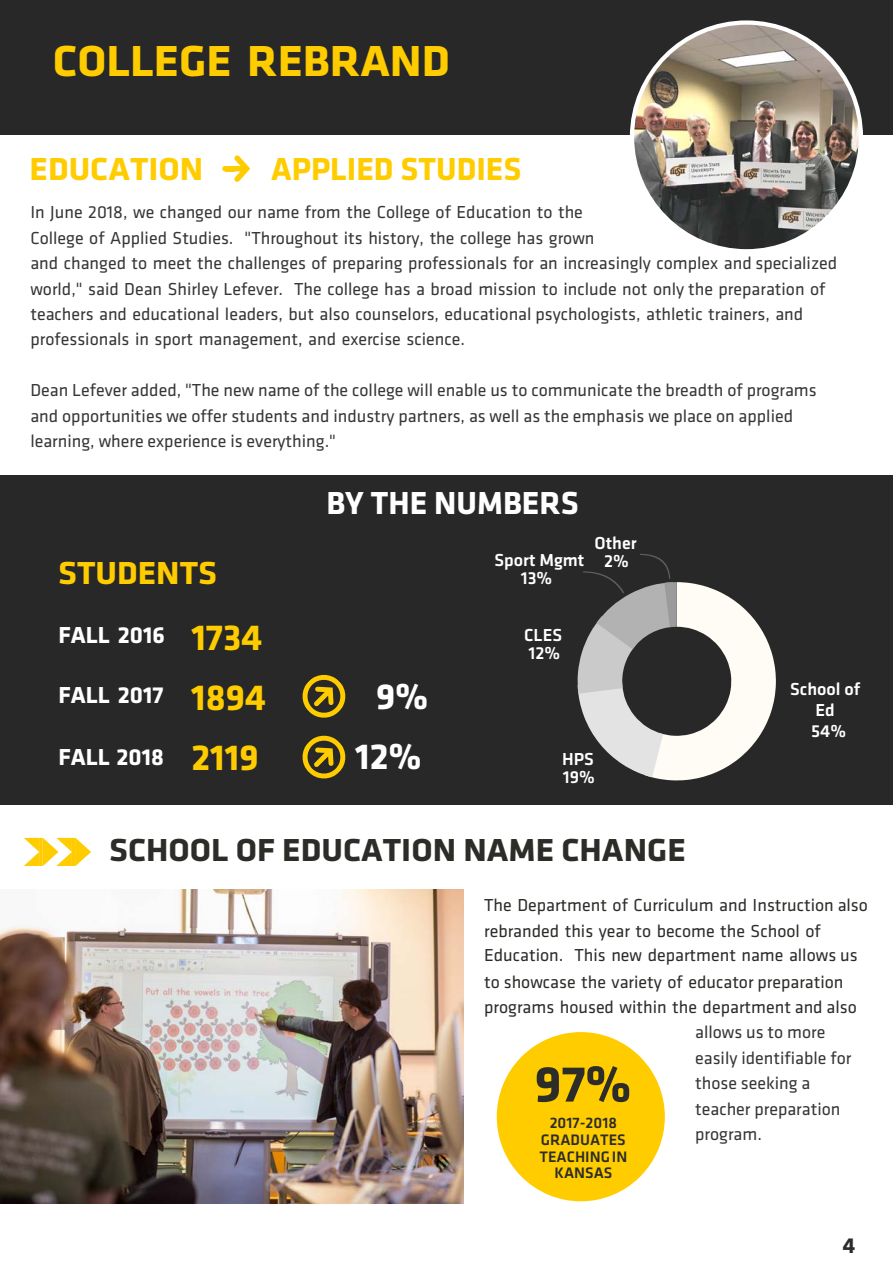
<style>
.page{position:relative;width:893px;height:1263px;background:#fff}
.page>*{position:absolute;margin:0;border:0;box-sizing:border-box;transform-origin:0 0}
.t1{font:700 52.5px "Klavika";color:#2c2c29}
.t2{font:700 45px "Klavika";color:#fc0;scale:1.05 1}
.t3{font:700 37.5px/60px "Klavika";color:#fc0}
.t4{font:700 37.5px "Klavika";color:#fff}
.t5{font:700 33px "Klavika";color:#2c2c29;scale:1.05 1}
.t6{font:700 33px "Klavika";color:#fc0;scale:1.05 1}
.t7{font:700 33px "Klavika";color:#fc0}
.t8{font:700 33px "Klavika";color:#fff}
.t9{font:700 24px "Klavika";color:#fff}
.t10{font:700 22.5px "Klavika";color:#2c2c29}
.t11{font:18px/25.5px "Klavika";color:#363636}
.t12{font:18px/25.5px "Klavika";color:#2c2c29}
.t13{font:500 18px/18px "Klavika";color:#fff;text-align:center}
.t14{font:500 15.75px/17.7px "Klavika";color:#2c2c29;text-align:center}
</style>
<div class="page">
<div style="left:0;top:0;width:893px;height:134px;background:#282828"></div>
<div style="left:0;top:475px;width:893px;height:330px;background:#282828"></div>
<svg style="left:497px;top:1032px;width:168px;height:169px"></svg>
<img style="left:0;top:889px;width:464px;height:315px">
<div style="left:225px;top:166px;width:9px;height:5px;background:#fc0"></div>
<svg style="left:234px;top:155px;width:16px;height:26px"></svg>
<svg style="left:222px;top:166px;width:3px;height:5px"></svg>
<svg style="left:24px;top:838px;width:67px;height:28px"></svg>
<img style="left:630px;top:20px;width:233px;height:230px">
<svg style="left:577px;top:554px;width:199px;height:226px"></svg>
<svg style="left:302px;top:675px;width:44px;height:104px"></svg>
<h2 class="t2" style="left:53px;top:28px;width:380px">COLLEGE REBRAND</h2>
<h3 class="t6" style="left:30px;top:145px;width:167px">EDUCATION</h3>
<h3 class="t7" style="left:271px;top:145px;width:252px">APPLIED STUDIES</h3>
<p class="t11" style="left:30px;top:199px;width:808px">In June 2018, we changed our name from the College of Education to the<br>College of Applied Studies. "Throughout its history, the college has grown<br>and changed to meet the challenges of preparing professionals for an increasingly complex and specialized world," said Dean Shirley Lefever. The college has a broad mission to include not only the preparation of teachers and educational leaders, but also counselors, educational psychologists, athletic trainers, and professionals in sport management, and exercise science.</p>
<p class="t11" style="left:30px;top:377px;width:788px">Dean Lefever added, "The new name of the college will enable us to communicate the breadth of programs and opportunities we offer students and industry partners, as well as the emphasis we place on applied learning, where experience is everything."</p>
<h3 class="t8" style="left:326px;top:479px;width:254px">BY THE NUMBERS</h3>
<h3 class="t6" style="left:58px;top:549px;width:153px">STUDENTS</h3>
<p class="t13" style="left:495px;top:550px;width:91px">Sport Mgmt<br>13%</p>
<p class="t13" style="left:595px;top:534px;width:44px">Other<br>2%</p>
<h3 class="t9" style="left:58px;top:618px;width:108px">FALL 2016</h3>
<h3 class="t3" style="left:191px;top:606px;width:73px">1734</h3>
<p class="t13" style="left:524px;top:626px;width:39px;text-align:left">CLES<br>12%</p>
<h3 class="t9" style="left:58px;top:677px;width:106px">FALL 2017</h3>
<h3 class="t9" style="left:58px;top:740px;width:107px">FALL 2018</h3>
<h3 class="t3" style="left:191px;top:666px;width:76px">1894<br>2119</h3>
<h3 class="t4" style="left:376px;top:669px;width:53px">9%</h3>
<h3 class="t4" style="left:355px;top:729px;width:68px">12%</h3>
<p class="t13" style="left:562px;top:750px;width:34px;text-align:left">HPS<br>19%</p>
<h3 class="t5" style="left:109px;top:827px;width:551px">SCHOOL OF EDUCATION NAME CHANGE</h3>
<p class="t13" style="left:790px;top:678px;width:72px;line-height:20.9px">School of<br>Ed<br>54%</p>
<p class="t12" style="left:484px;top:892px;width:385px">The Department of Curriculum and Instruction also rebranded this year to become the School of Education. This new department name allows us to showcase the variety of educator preparation programs housed within the department and also</p>
<p class="t11" style="left:695px;top:1019px;width:158px">allows us to more easily identifiable for those seeking a teacher preparation program.</p>
<h1 class="t1" style="left:535px;top:1046px;width:98px">97%</h1>
<p class="t14" style="left:541px;top:1113px;width:86px">2017-2018<br>GRADUATES</p>
<p class="t14" style="left:539px;top:1148px;width:89px;line-height:16.2px">TEACHING IN<br>KANSAS</p>
<p class="t10" style="left:843px;top:1229px;width:14px">4</p>
</div>
